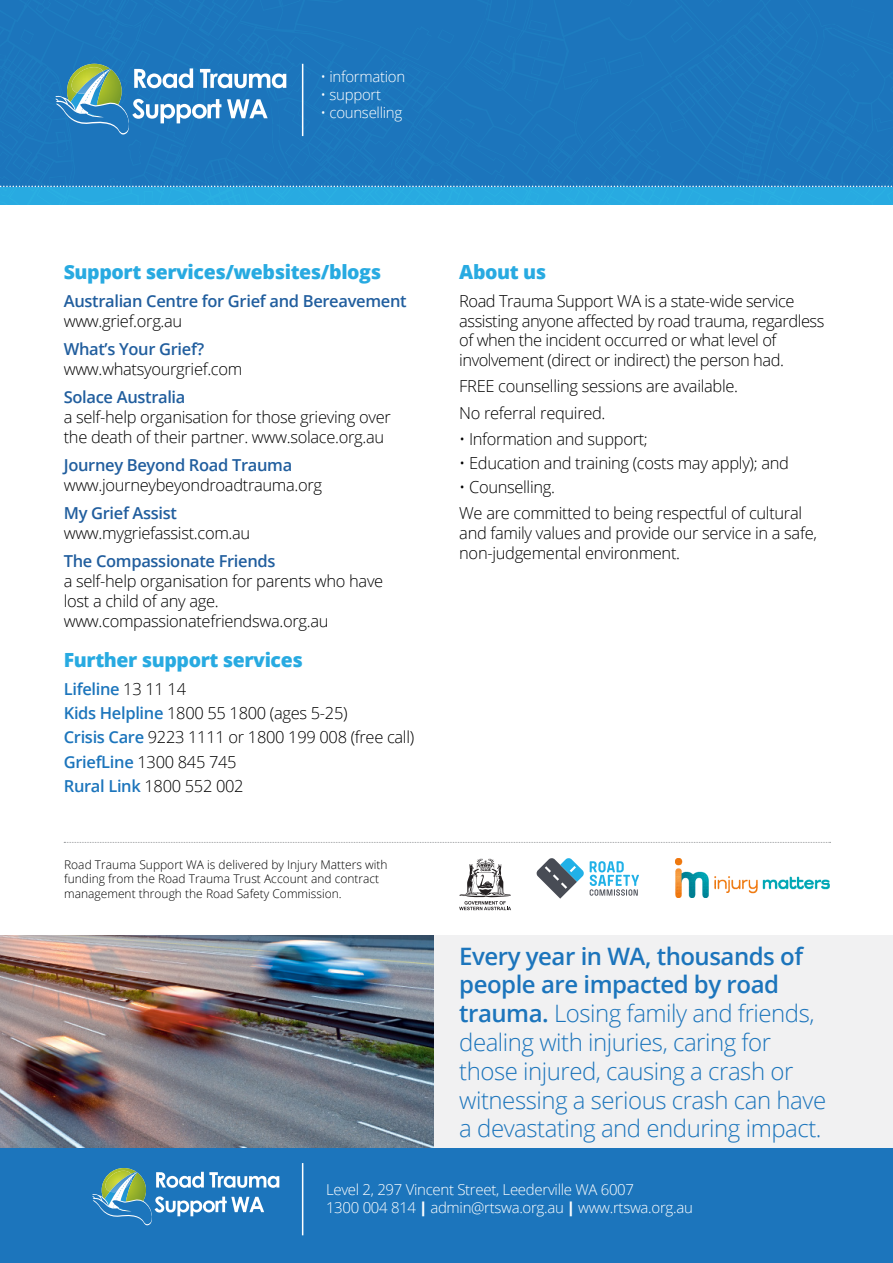
<style>
.page{position:relative;width:893px;height:1263px;background:#fff}
.page>*{position:absolute;margin:0;border:0;box-sizing:border-box;transform-origin:0 0}
.Main{font:300 24px/28.8px "Open Sans";letter-spacing:-.02em;color:#1c75bc}
.Heading{font:800 19.5px "Open Sans";letter-spacing:-.02em;color:#28aae1}
.Heading-2{font:300 16.5px/19.8px "Open Sans";letter-spacing:-.02em;color:#000}
.Main-2{font:300 16.5px/19.8px "Open Sans";letter-spacing:-.02em;color:#000}
.Main-3{font:600 16.5px "Open Sans";letter-spacing:-.02em;color:#215e9e}
.Main-4{font:600 16.5px "Open Sans";letter-spacing:-.02em;color:#1c75bc}
.Main-5{font:300 15px "Open Sans";letter-spacing:-.02em;color:#fff}
.t1{font:300 12px/14.4px "Open Sans";color:#000}
.s1{font-weight:300;color:#000}
.s2{font-weight:600;color:#1c75bc}
.s3{font-weight:600}
.s4{font-weight:800}
</style>
<div class="page">
<div style="left:0;top:935px;width:893px;height:213px;background:#f1f1f2"></div>
<img style="left:0;top:935px;width:434px;height:213px">
<svg style="left:0;top:0;width:893px;height:205px;background:#227dc0"></svg>
<hr style="left:302px;top:64px;width:1px;height:72px;background:#fff">
<svg style="left:64px;top:842px;width:767px;height:1px"></svg>
<img style="left:676px;top:858px;width:153px;height:39px">
<div style="left:0;top:1148px;width:893px;height:115px;background:#1c75bc"></div>
<svg style="left:92px;top:1168px;width:187px;height:57px"></svg>
<hr style="left:302px;top:1163px;width:1px;height:72px;background:#fff">
<svg style="left:459px;top:858px;width:52px;height:52px"></svg>
<svg style="left:590px;top:861px;width:49px;height:35px"></svg>
<svg style="left:536px;top:858px;width:48px;height:41px"></svg>
<p class="Main-5" style="left:321px;top:66px;width:86px">• information</p>
<p class="Main-5" style="left:321px;top:84px;width:62px">• support</p>
<p class="Main-5" style="left:321px;top:102px;width:83px">• counselling</p>
<p class="Heading" style="left:64px;top:257px;width:319px">Support services/websites/blogs</p>
<p class="Main-3" style="left:64px;top:290px;width:344px">Australian Centre for Grief and Bereavement</p>
<p class="Main-2" style="left:64px;top:310px;width:120px">www.grief.org.au</p>
<p class="Main-3" style="left:64px;top:338px;width:142px">What’s Your Grief?</p>
<p class="Main-2" style="left:64px;top:358px;width:180px">www.whatsyourgrief.com</p>
<p class="Main-3" style="left:64px;top:386px;width:123px">Solace Australia</p>
<p class="Main-2" style="left:64px;top:407px;width:329px">a self-help organisation for those grieving over the death of their partner. www.solace.org.au</p>
<p class="Main-3" style="left:64px;top:454px;width:230px">Journey Beyond Road Trauma</p>
<p class="Main-2" style="left:64px;top:474px;width:260px">www.journeybeyondroadtrauma.org</p>
<p class="Main-3" style="left:64px;top:502px;width:115px">My Grief Assist</p>
<p class="Main-2" style="left:64px;top:523px;width:188px">www.mygriefassist.com.au</p>
<p class="Main-3" style="left:64px;top:550px;width:213px">The Compassionate Friends</p>
<p class="Main-2" style="left:64px;top:571px;width:321px">a self-help organisation for parents who have lost a child of any age. www.compassionatefriendswa.org.au</p>
<p class="Heading" style="left:64px;top:645px;width:240px">Further support services</p>
<p class="Main-4" style="left:64px;top:678px;width:124px">Lifeline <span class="s1">13 11 14</span></p>
<p class="Main-2" style="left:64px;top:703px;width:285px"><span class="s2">Kids Helpline</span> 1800 55 1800 (ages 5-25)</p>
<p class="Main-2" style="left:64px;top:727px;width:352px"><span class="s2">Crisis Care</span> 9223 1111 or 1800 199 008 (free call)</p>
<p class="Main-2" style="left:64px;top:751px;width:174px"><span class="s2">GriefLine</span> 1300 845 745</p>
<p class="Main-2" style="left:64px;top:775px;width:181px"><span class="s2">Rural Link</span> 1800 552 002</p>
<p class="t1" style="left:64px;top:857px;width:325px">Road Trauma Support WA is delivered by Injury Matters with funding from the Road Trauma Trust Account and contract management through the Road Safety Commission.</p>
<p class="Heading" style="left:459px;top:257px;width:88px">About us</p>
<p class="Heading-2" style="left:459px;top:291px;width:367px">Road Trauma Support WA is a state-wide service assisting anyone affected by road trauma, regardless of when the incident occurred or what level of involvement (direct or indirect) the person had.</p>
<p class="Heading-2" style="left:459px;top:376px;width:280px">FREE counselling sessions are available.</p>
<p class="Heading-2" style="left:459px;top:402px;width:148px">No referral required.</p>
<p class="Heading-2" style="left:459px;top:428px;width:190px">• Information and support;</p>
<p class="Heading-2" style="left:459px;top:453px;width:331px">• Education and training (costs may apply); and</p>
<p class="Heading-2" style="left:459px;top:477px;width:97px">• Counselling.</p>
<p class="Heading-2" style="left:459px;top:503px;width:359px">We are committed to being respectful of cultural and family values and provide our service in a safe, non-judgemental environment.</p>
<p class="Main" style="left:459px;top:941px;width:368px"><span class="s3">Every year in WA, thousands of people are impacted by road trauma.</span> Losing family and friends, dealing with injuries, caring for those injured, causing a crash or witnessing a serious crash can have a devastating and enduring impact.</p>
<p class="Main-5" style="left:326px;top:1179px;width:310px">Level 2, 297 Vincent Street, Leederville WA 6007</p>
<p class="Main-5" style="left:326px;top:1197px;width:368px">1300 004 814 <span class="s4">|</span> admin@rtswa.org.au <span class="s4">|</span> www.rtswa.org.au</p>
</div>
